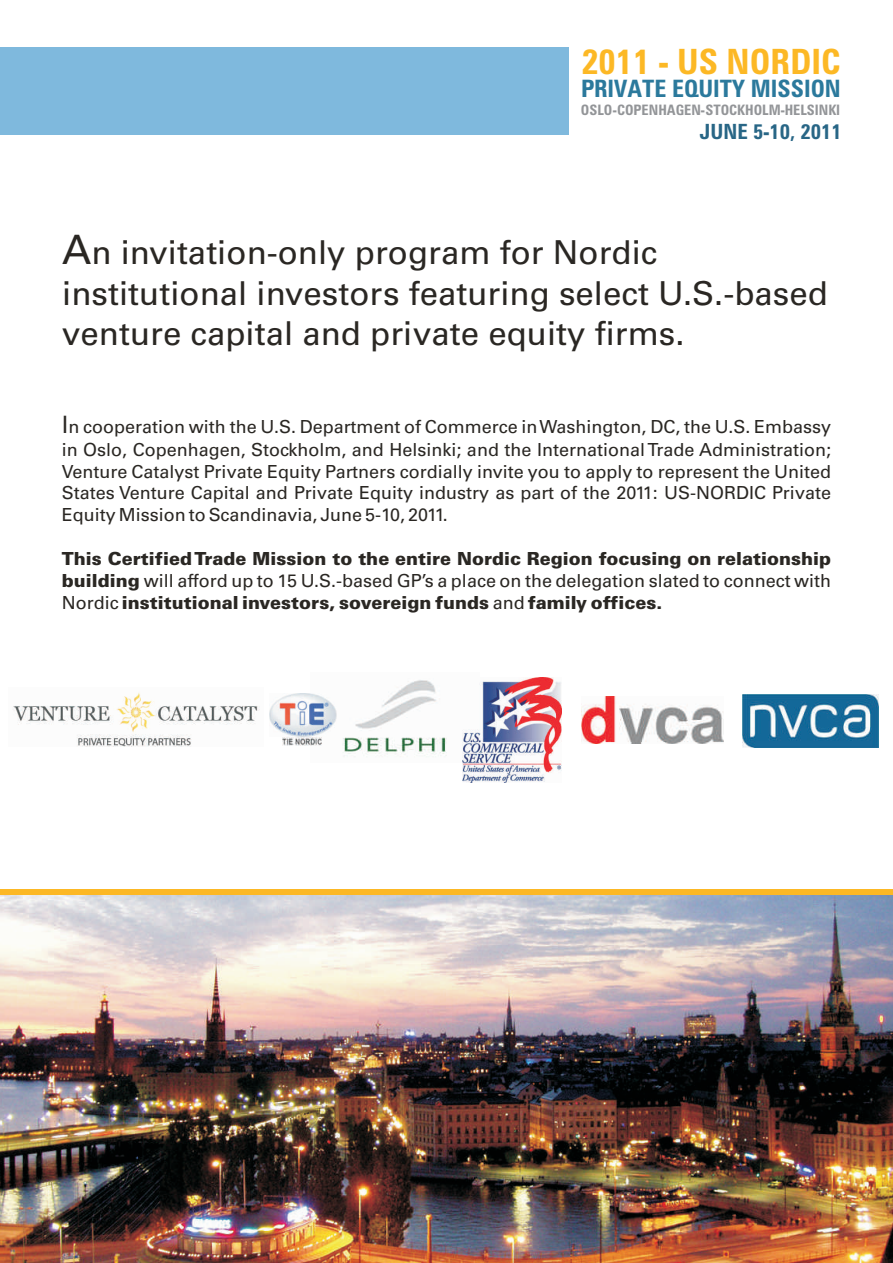
<style>
.page{position:relative;width:893px;height:1263px;background:#fff}
.page>*{position:absolute;margin:0;border:0;box-sizing:border-box;transform-origin:0 0}
.t1{font:700 condensed 34.95px "Zurich BT";color:#fcb825}
.t2{font:33px/40.5px "Univers LT Std";color:#2a2723}
.t3{font:700 condensed 24px "Zurich BT";color:#2b799c}
.t4{font:700 condensed 21px "Zurich BT";color:#286686}
.t5{font:18px/21.9px "Univers LT Std";color:#2a2723;text-align:justify}
.t6{font:900 18px/22.2px "Univers LT Std";color:#2a2723;text-align:justify}
.t7{font:700 condensed 14.4px "Zurich BT";color:#939598}
.s1{font-size:40.5px}
.s2{font-size:24px}
.s3{font-weight:400}
</style>
<div class="page">
<img style="left:0;top:895px;width:893px;height:368px">
<div style="left:0;top:889px;width:893px;height:6px;background:#fcb825"></div>
<div style="left:0;top:47px;width:569px;height:87px;background:#7fb9dd"></div>
<img style="left:742px;top:695px;width:136px;height:52px">
<img style="left:13px;top:692px;width:247px;height:54px">
<img style="left:310px;top:680px;width:153px;height:82px">
<img style="left:270px;top:693px;width:67px;height:44px">
<img style="left:283px;top:738px;width:39px;height:7px">
<img style="left:463px;top:678px;width:99px;height:105px">
<img style="left:582px;top:696px;width:142px;height:48px">
<h1 class="t1" style="left:581px;top:47px;width:261px">2011 - US NORDIC</h1>
<h3 class="t3" style="left:581px;top:79px;width:261px">PRIVATE EQUITY MISSION</h3>
<p class="t7" style="left:581px;top:104px;width:261px">OSLO-COPENHAGEN-STOCKHOLM-HELSINKI</p>
<p class="t4" style="left:700px;top:123px;width:143px">JUNE 5-10, 2011</p>
<h2 class="t2" style="left:62px;top:236px;width:767px"><span class="s1">A</span>n invitation-only program for Nordic institutional investors featuring select U.S.-based venture capital and private equity firms.</h2>
<p class="t5" style="left:62px;top:418px;width:771px"><span class="s2">l</span>n cooperation with the U.S. Department of Commerce in Washington, DC, the U.S. Embassy in Oslo, Copenhagen, Stockholm, and Helsinki; and the International Trade Administration; Venture Catalyst Private Equity Partners cordially invite you to apply to represent the United States Venture Capital and Private Equity industry as part of the 2011: US-NORDIC Private Equity Mission to Scandinavia, June 5-10, 2011.</p>
<p class="t6" style="left:62px;top:549px;width:771px">This Certified Trade Mission to the entire Nordic Region focusing on relationship building <span class="s3">will afford up to 15 U.S.-based GP’s a place on the delegation slated to connect with Nordic</span> institutional investors, sovereign funds <span class="s3">and</span> family offices.</p>
</div>
